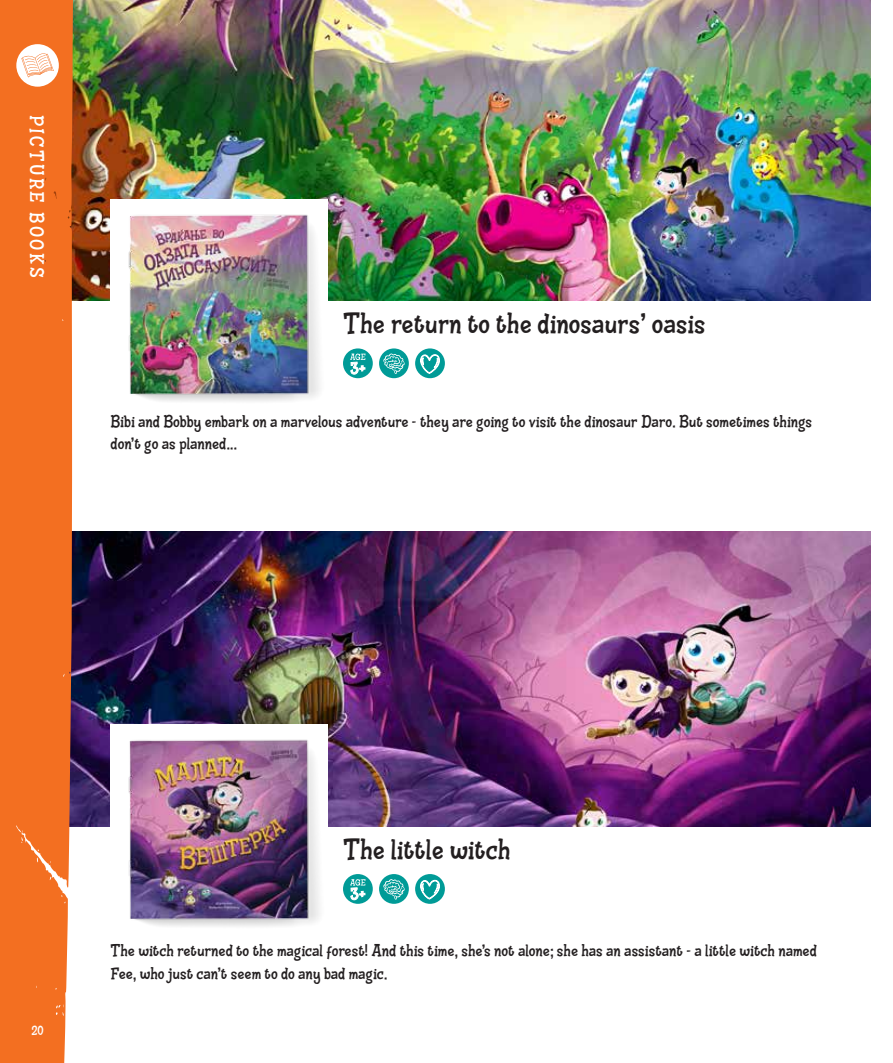
<style>
.page{position:relative;width:893px;height:1063px;background:#fff}
.page>*{position:absolute;margin:0;border:0;box-sizing:border-box;transform-origin:0 0}
.t1{font:36px "Bibi Bobi";color:#231f20}
.t2{font:24px "Bibi Bobi";letter-spacing:.1em;color:#fff}
.t3{font:21px/22.5px "Bibi Bobi";color:#231f20}
.t4{font:16.5px "Bibi Bobi";color:#fff}
</style>
<div class="page">
<img style="left:73px;top:0;width:798px;height:300px">
<img style="left:73px;top:531px;width:798px;height:295px">
<div style="left:111px;top:724px;width:217px;height:223px;background:#fff"></div>
<img style="left:128px;top:739px;width:192px;height:188px">
<svg style="left:343px;top:348px;width:30px;height:30px"></svg>
<svg style="left:350px;top:354px;width:16px;height:21px"></svg>
<div style="left:343px;top:874px;width:30px;height:30px;background:#009b97;border-radius:50%"></div>
<svg style="left:350px;top:879px;width:16px;height:21px"></svg>
<svg style="left:379px;top:348px;width:30px;height:30px"></svg>
<svg style="left:383px;top:353px;width:22px;height:21px"></svg>
<svg style="left:379px;top:874px;width:30px;height:30px"></svg>
<svg style="left:383px;top:879px;width:22px;height:21px"></svg>
<svg style="left:415px;top:348px;width:30px;height:30px"></svg>
<svg style="left:420px;top:353px;width:21px;height:21px"></svg>
<div style="left:415px;top:874px;width:30px;height:30px;background:#009b97;border-radius:50%"></div>
<svg style="left:420px;top:879px;width:20px;height:20px"></svg>
<div style="left:111px;top:199px;width:217px;height:223px;background:#fff"></div>
<img style="left:128px;top:214px;width:192px;height:188px">
<div style="left:0;top:0;width:73px;height:1063px;background:#f36f21"></div>
<div style="left:16px;top:44px;width:43px;height:43px;background:#fff;border-radius:50%"></div>
<svg style="left:21px;top:53px;width:33px;height:24px"></svg>
<p class="t2" style="left:49px;top:115px;width:164px;rotate:90deg">PICTURE BOOKS</p>
<h1 class="t1" style="left:343px;top:306px;width:364px">The return to the dinosaurs’ oasis</h1>
<p class="t3" style="left:111px;top:410px;width:703px">Bibi and Bobby embark on a marvelous adventure - they are going to visit the dinosaur Daro. But sometimes things don’t go as planned...</p>
<p class="t4" style="left:32px;top:1022px;width:14px">20</p>
<h1 class="t1" style="left:343px;top:831px;width:169px">The little witch</h1>
<p class="t3" style="left:111px;top:939px;width:708px">The witch returned to the magical forest! And this time, she’s not alone; she has an assistant - a little witch named<br>Fee, who just can’t seem to do any bad magic.</p>
</div>
